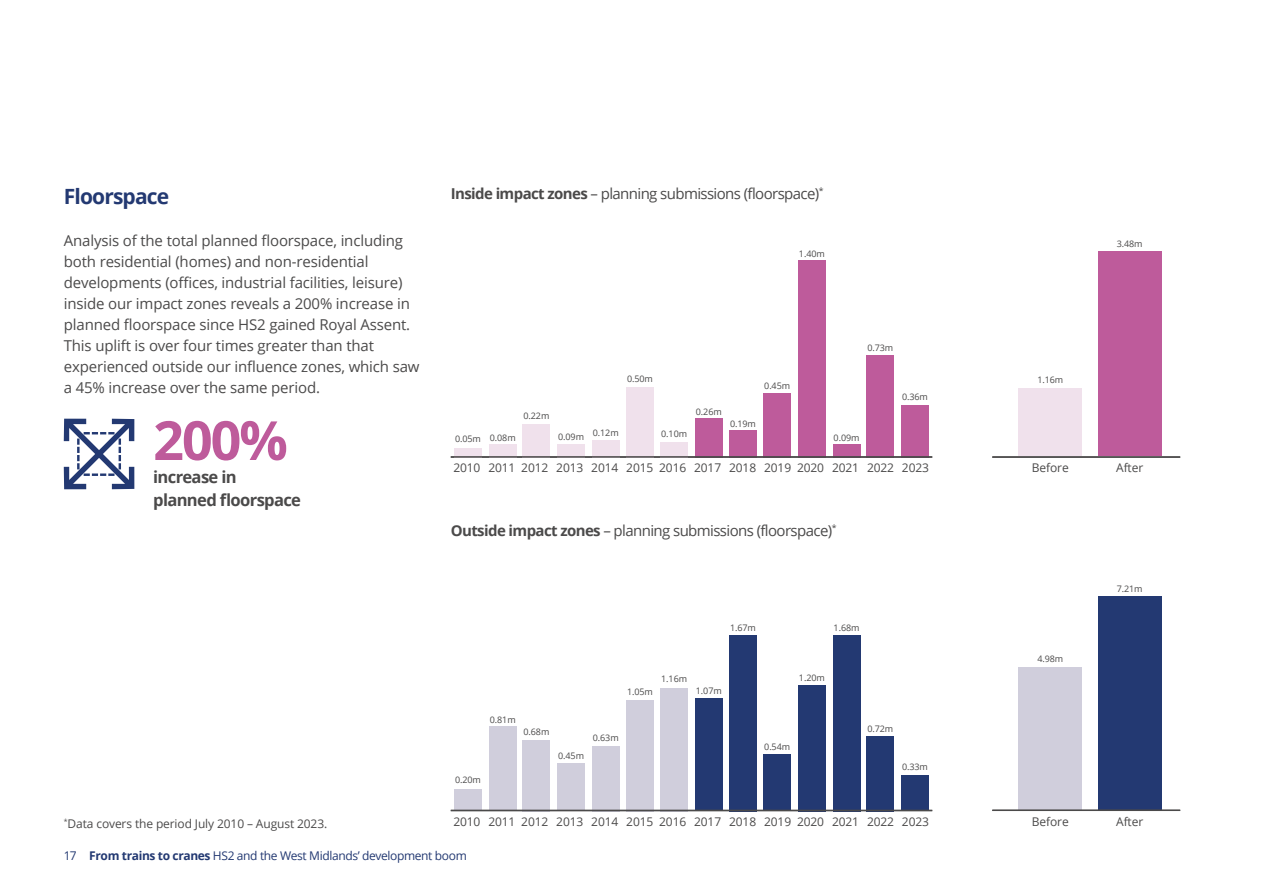
<style>
.page{position:relative;width:1263px;height:893px;background:#fff}
.page>*{position:absolute;margin:0;border:0;box-sizing:border-box;transform-origin:0 0}
.Statistic{font:700 54px "Open Sans";color:#be5b9b}
.t1{font:700 21px "Open Sans";letter-spacing:-.04em;color:#233972}
.Statistic_SupportingCopy{font:700 16.5px/23.2px "Open Sans";letter-spacing:-.04em;color:#4b4a4a}
.Bodytext{font:15px/21px "Open Sans";letter-spacing:-.01em;color:#4b4a4a}
.Heading2{font:15px "Open Sans";letter-spacing:-.04em;color:#4b4a4a}
.Caption_Key{font:12px "Open Sans";letter-spacing:-.01em;color:#4b4a4a}
.t2{font:12px "Open Sans";letter-spacing:-.03em;color:#233972}
.Bodytext_Footnote_8pt{font:12px "Open Sans";letter-spacing:-.01em;color:#4b4a4a}
.Caption_Key-2{font:9px "Open Sans";letter-spacing:-.01em;color:#4b4a4a}
.s1{font-weight:700}
</style>
<div class="page">
<div style="left:901px;top:405px;width:27px;height:53px;background:#be5b9b"></div>
<div style="left:867px;top:355px;width:27px;height:103px;background:#be5b9b"></div>
<div style="left:833px;top:444px;width:27px;height:14px;background:#be5b9b"></div>
<div style="left:798px;top:260px;width:27px;height:198px;background:#be5b9b"></div>
<div style="left:764px;top:393px;width:27px;height:65px;background:#be5b9b"></div>
<div style="left:729px;top:430px;width:27px;height:28px;background:#be5b9b"></div>
<div style="left:695px;top:418px;width:27px;height:40px;background:#be5b9b"></div>
<div style="left:558px;top:445px;width:27px;height:13px;background:#f0e1ec"></div>
<div style="left:592px;top:440px;width:27px;height:18px;background:#f0e1ec"></div>
<div style="left:626px;top:387px;width:27px;height:71px;background:#f0e1ec"></div>
<div style="left:661px;top:442px;width:27px;height:16px;background:#f0e1ec"></div>
<div style="left:523px;top:424px;width:27px;height:34px;background:#f0e1ec"></div>
<div style="left:489px;top:445px;width:27px;height:13px;background:#f0e1ec"></div>
<div style="left:455px;top:448px;width:27px;height:10px;background:#f0e1ec"></div>
<div style="left:1018px;top:388px;width:64px;height:68px;background:#f0e1ec"></div>
<div style="left:1098px;top:251px;width:63px;height:205px;background:#be5b9b"></div>
<svg style="left:64px;top:419px;width:70px;height:70px"></svg>
<hr style="left:451px;top:456px;width:481px;height:2px;background:#4b4a4a">
<hr style="left:992px;top:456px;width:188px;height:2px;background:#4b4a4a">
<div style="left:558px;top:763px;width:27px;height:48px;background:#d0cedc"></div>
<div style="left:592px;top:746px;width:27px;height:65px;background:#d0cedc"></div>
<div style="left:626px;top:700px;width:27px;height:111px;background:#d0cedc"></div>
<div style="left:661px;top:688px;width:27px;height:123px;background:#d0cedc"></div>
<div style="left:901px;top:776px;width:27px;height:35px;background:#233972"></div>
<div style="left:867px;top:736px;width:27px;height:75px;background:#233972"></div>
<div style="left:833px;top:635px;width:27px;height:176px;background:#233972"></div>
<div style="left:798px;top:685px;width:27px;height:126px;background:#233972"></div>
<div style="left:764px;top:754px;width:27px;height:57px;background:#233972"></div>
<div style="left:729px;top:635px;width:27px;height:176px;background:#233972"></div>
<div style="left:695px;top:698px;width:27px;height:113px;background:#233972"></div>
<div style="left:523px;top:740px;width:27px;height:71px;background:#d0cedc"></div>
<div style="left:489px;top:726px;width:27px;height:85px;background:#d0cedc"></div>
<div style="left:455px;top:789px;width:27px;height:22px;background:#d0cedc"></div>
<div style="left:1018px;top:667px;width:64px;height:143px;background:#d0cedc"></div>
<div style="left:1098px;top:596px;width:63px;height:214px;background:#233972"></div>
<hr style="left:451px;top:810px;width:481px;height:1px;background:#4b4a4a">
<hr style="left:992px;top:809px;width:188px;height:2px;background:#4b4a4a">
<h3 class="t1" style="left:64px;top:181px;width:107px">Floorspace</h3>
<p class="Bodytext" style="left:64px;top:229px;width:357px">Analysis of the total planned floorspace, including both residential (homes) and non-residential developments (offices, industrial facilities, leisure) inside our impact zones reveals a 200% increase in planned floorspace since HS2 gained Royal Assent.<br>This uplift is over four times greater than that experienced outside our influence zones, which saw a 45% increase over the same period.</p>
<p class="Statistic" style="left:153px;top:402px;width:136px">200%</p>
<p class="Statistic_SupportingCopy" style="left:153px;top:465px;width:149px">increase in planned floorspace</p>
<p class="Heading2" style="left:451px;top:183px;width:374px"><span class="s1">Inside impact zones</span> – planning submissions (floorspace)<sup>*</sup></p>
<p class="Caption_Key-2" style="left:799px;top:247px;width:27px">1.40m</p>
<p class="Caption_Key-2" style="left:455px;top:433px;width:27px">0.05m</p>
<p class="Caption_Key-2" style="left:490px;top:432px;width:27px">0.08m</p>
<p class="Caption_Key-2" style="left:523px;top:409px;width:27px">0.22m</p>
<p class="Caption_Key-2" style="left:627px;top:372px;width:27px">0.50m</p>
<p class="Caption_Key-2" style="left:558px;top:430px;width:27px">0.09m</p>
<p class="Caption_Key-2" style="left:593px;top:426px;width:27px">0.12m</p>
<p class="Caption_Key-2" style="left:661px;top:428px;width:27px">0.10m</p>
<p class="Caption_Key-2" style="left:696px;top:405px;width:27px">0.26m</p>
<p class="Caption_Key-2" style="left:730px;top:417px;width:27px">0.19m</p>
<p class="Caption_Key-2" style="left:764px;top:379px;width:27px">0.45m</p>
<p class="Caption_Key-2" style="left:867px;top:341px;width:27px">0.73m</p>
<p class="Caption_Key-2" style="left:834px;top:432px;width:27px">0.09m</p>
<p class="Caption_Key-2" style="left:902px;top:390px;width:27px">0.36m</p>
<p class="Caption_Key-2" style="left:1037px;top:374px;width:27px">1.16m</p>
<p class="Caption_Key-2" style="left:1117px;top:238px;width:27px">3.48m</p>
<p class="Caption_Key" style="left:453px;top:460px;width:29px">2010</p>
<p class="Caption_Key" style="left:488px;top:460px;width:29px">2011</p>
<p class="Caption_Key" style="left:521px;top:460px;width:29px">2012</p>
<p class="Caption_Key" style="left:556px;top:460px;width:29px">2013</p>
<p class="Caption_Key" style="left:591px;top:460px;width:29px">2014</p>
<p class="Caption_Key" style="left:626px;top:460px;width:29px">2015</p>
<p class="Caption_Key" style="left:659px;top:460px;width:29px">2016</p>
<p class="Caption_Key" style="left:694px;top:460px;width:29px">2017</p>
<p class="Caption_Key" style="left:729px;top:460px;width:29px">2018</p>
<p class="Caption_Key" style="left:764px;top:460px;width:29px">2019</p>
<p class="Caption_Key" style="left:797px;top:460px;width:29px">2020</p>
<p class="Caption_Key" style="left:832px;top:460px;width:29px">2021</p>
<p class="Caption_Key" style="left:867px;top:460px;width:29px">2022</p>
<p class="Caption_Key" style="left:902px;top:460px;width:29px">2023</p>
<p class="Caption_Key" style="left:1032px;top:460px;width:38px">Before</p>
<p class="Caption_Key" style="left:1116px;top:460px;width:29px">After</p>
<p class="Heading2" style="left:451px;top:521px;width:387px"><span class="s1">Outside impact zones</span> – planning submissions (floorspace)<sup>*</sup></p>
<p class="Caption_Key-2" style="left:730px;top:622px;width:27px">1.67m</p>
<p class="Caption_Key-2" style="left:834px;top:622px;width:27px">1.68m</p>
<p class="Caption_Key-2" style="left:490px;top:714px;width:27px">0.81m</p>
<p class="Caption_Key-2" style="left:523px;top:725px;width:27px">0.68m</p>
<p class="Caption_Key-2" style="left:455px;top:774px;width:27px">0.20m</p>
<p class="Caption_Key-2" style="left:627px;top:685px;width:27px">1.05m</p>
<p class="Caption_Key-2" style="left:661px;top:673px;width:27px">1.16m</p>
<p class="Caption_Key-2" style="left:558px;top:749px;width:27px">0.45m</p>
<p class="Caption_Key-2" style="left:593px;top:732px;width:27px">0.63m</p>
<p class="Caption_Key-2" style="left:696px;top:685px;width:27px">1.07m</p>
<p class="Caption_Key-2" style="left:799px;top:671px;width:27px">1.20m</p>
<p class="Caption_Key-2" style="left:764px;top:741px;width:27px">0.54m</p>
<p class="Caption_Key-2" style="left:867px;top:723px;width:27px">0.72m</p>
<p class="Caption_Key-2" style="left:902px;top:761px;width:27px">0.33m</p>
<p class="Caption_Key-2" style="left:1037px;top:652px;width:27px">4.98m</p>
<p class="Caption_Key-2" style="left:1117px;top:582px;width:27px">7.21m</p>
<p class="Caption_Key" style="left:453px;top:814px;width:29px">2010</p>
<p class="Caption_Key" style="left:488px;top:814px;width:29px">2011</p>
<p class="Caption_Key" style="left:521px;top:814px;width:29px">2012</p>
<p class="Caption_Key" style="left:556px;top:814px;width:29px">2013</p>
<p class="Caption_Key" style="left:591px;top:814px;width:29px">2014</p>
<p class="Caption_Key" style="left:626px;top:814px;width:29px">2015</p>
<p class="Caption_Key" style="left:659px;top:814px;width:29px">2016</p>
<p class="Caption_Key" style="left:694px;top:814px;width:29px">2017</p>
<p class="Caption_Key" style="left:729px;top:814px;width:29px">2018</p>
<p class="Caption_Key" style="left:764px;top:814px;width:29px">2019</p>
<p class="Caption_Key" style="left:797px;top:814px;width:29px">2020</p>
<p class="Caption_Key" style="left:832px;top:814px;width:29px">2021</p>
<p class="Caption_Key" style="left:867px;top:814px;width:29px">2022</p>
<p class="Caption_Key" style="left:902px;top:814px;width:29px">2023</p>
<p class="Caption_Key" style="left:1032px;top:814px;width:38px">Before</p>
<p class="Caption_Key" style="left:1116px;top:814px;width:29px">After</p>
<p class="Bodytext_Footnote_8pt" style="left:64px;top:815px;width:265px"><sup>*</sup>Data covers the period July 2010 – August 2023.</p>
<p class="t2" style="left:64px;top:847px;width:405px">17 <span class="s1">From trains to cranes</span> HS2 and the West Midlands’ development boom</p>
</div>
